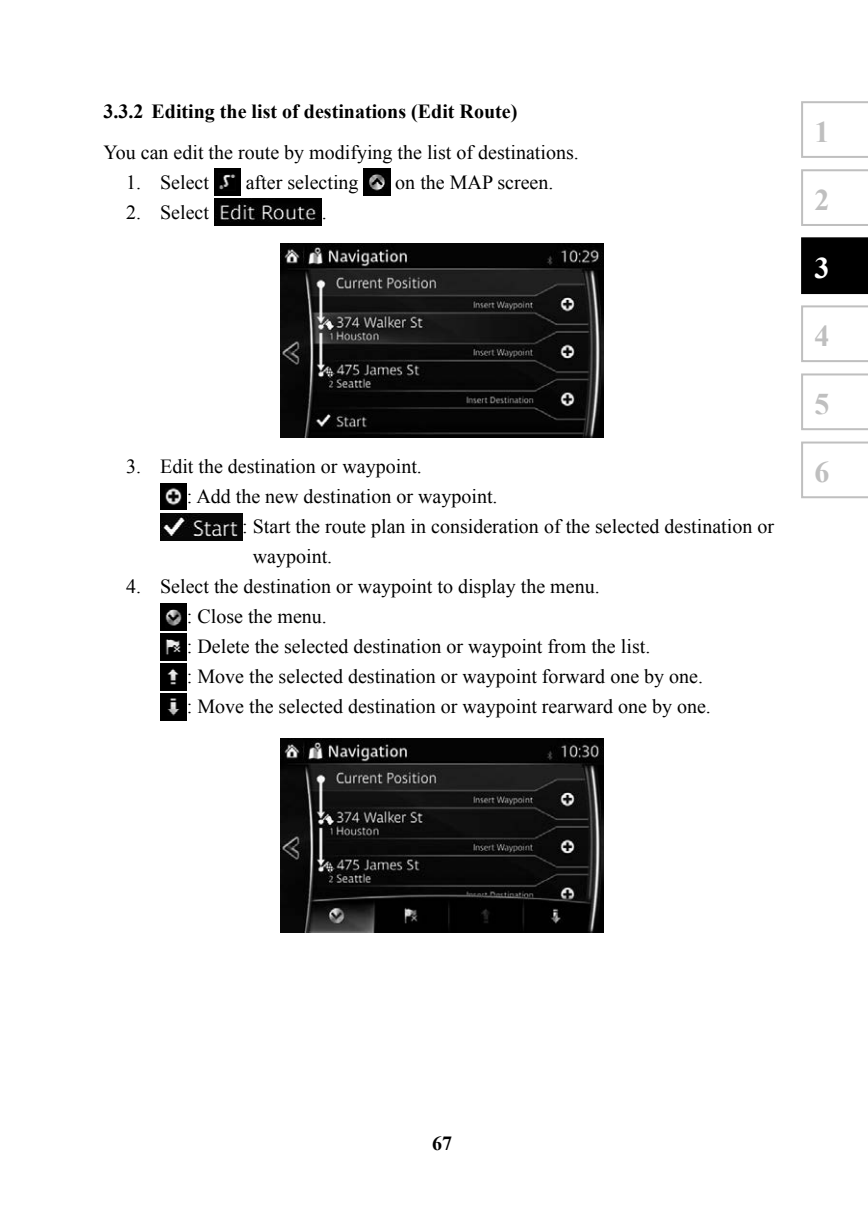
<style>
.page{position:relative;width:868px;height:1219px;background:#fff}
.page>*{position:absolute;margin:0;border:0;box-sizing:border-box;transform-origin:0 0}
.t1{font:700 30px "Times New Roman";color:#bfbfbf}
.t2{font:700 30px "Times New Roman";color:#fff}
.t3{font:20px/30px "Times New Roman";color:#000}
.t4{font:700 20px "Times New Roman";color:#000}
</style>
<div class="page">
<svg style="left:801px;top:101px;width:66px;height:57px"></svg>
<svg style="left:801px;top:169px;width:66px;height:57px"></svg>
<div style="left:801px;top:237px;width:66px;height:57px;background:#000"></div>
<svg style="left:801px;top:305px;width:66px;height:57px"></svg>
<svg style="left:801px;top:373px;width:66px;height:57px"></svg>
<svg style="left:801px;top:441px;width:66px;height:57px"></svg>
<img style="left:214px;top:169px;width:27px;height:27px">
<img style="left:363px;top:169px;width:27px;height:27px">
<img style="left:214px;top:199px;width:107px;height:27px">
<img style="left:281px;top:244px;width:322px;height:194px">
<img style="left:160px;top:483px;width:27px;height:27px">
<img style="left:160px;top:513px;width:82px;height:27px">
<img style="left:160px;top:603px;width:27px;height:27px">
<img style="left:160px;top:633px;width:27px;height:27px">
<img style="left:160px;top:663px;width:27px;height:27px">
<img style="left:160px;top:693px;width:27px;height:27px">
<img style="left:281px;top:738px;width:322px;height:194px">
<p class="t4" style="left:103px;top:97px;width:415px">3.3.2 Editing the list of destinations (Edit Route)</p>
<p class="t3" style="left:103px;top:137px;width:477px">You can edit the route by modifying the list of destinations.</p>
<p class="t3" style="left:126px;top:167px;width:84px">1. Select</p>
<p class="t3" style="left:246px;top:167px;width:114px">after selecting</p>
<p class="t3" style="left:395px;top:167px;width:160px">on the MAP screen.</p>
<p class="t3" style="left:126px;top:197px;width:84px">2. Select</p>
<p class="t3" style="left:321px;top:197px;width:6px">.</p>
<p class="t3" style="left:126px;top:451px;width:297px">3. Edit the destination or waypoint.</p>
<p class="t3" style="left:187px;top:481px;width:312px">: Add the new destination or waypoint.</p>
<p class="t3" style="left:242px;top:511px;width:533px">: Start the route plan in consideration of the selected destination or</p>
<p class="t3" style="left:253px;top:541px;width:81px">waypoint.</p>
<p class="t3" style="left:187px;top:571px;width:525px;text-indent:-61px">4. Select the destination or waypoint to display the menu.<br>: Close the menu.<br>: Delete the selected destination or waypoint from the list.<br>: Move the selected destination or waypoint forward one by one. : Move the selected destination or waypoint rearward one by one.</p>
<h1 class="t1" style="left:814px;top:111px;width:16px">1</h1>
<h1 class="t1" style="left:814px;top:179px;width:16px">2</h1>
<h1 class="t2" style="left:814px;top:247px;width:16px">3</h1>
<h1 class="t1" style="left:814px;top:315px;width:16px">4</h1>
<h1 class="t1" style="left:814px;top:383px;width:16px">5</h1>
<h1 class="t1" style="left:814px;top:451px;width:16px">6</h1>
<p class="t4" style="left:432px;top:1129px;width:21px">67</p>
</div>
